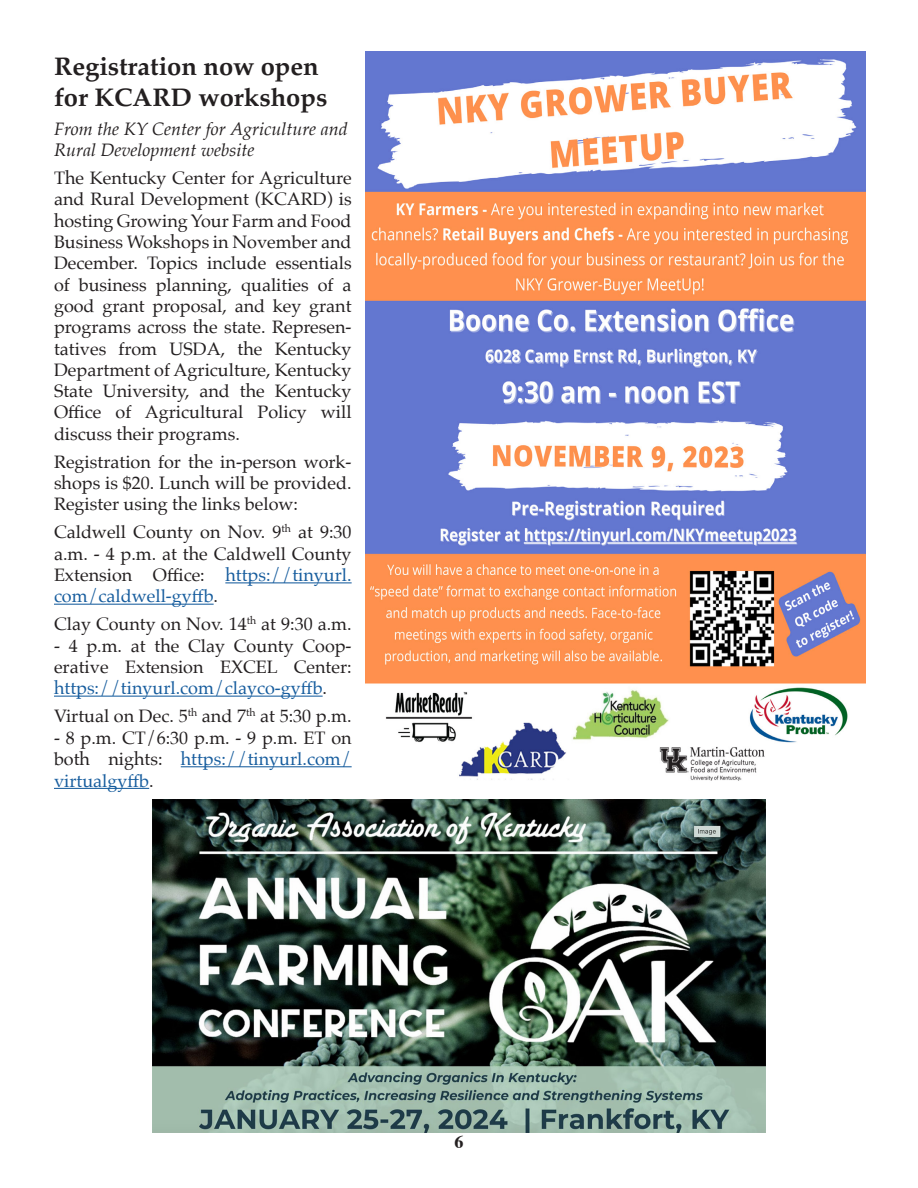
<style>
.page{position:relative;width:918px;height:1188px;background:#fff}
.page>*{position:absolute;margin:0;border:0;box-sizing:border-box;transform-origin:0 0}
.t1{font:700 25.5px/30.6px "Palatino";color:#231f20}
.t2{font:18px/21.3px "Palatino";color:#231f20;text-align:justify}
.t3{font:italic 18px/21.6px "Palatino";color:#231f20}
.t4{font:700 18px "Times";color:#231f20}
.s1{color:#175d9e}
</style>
<div class="page">
<hr style="left:225px;top:582px;width:127px;height:1px;background:#175d9e">
<hr style="left:54px;top:604px;width:160px;height:1px;background:#175d9e">
<hr style="left:54px;top:696px;width:269px;height:1px;background:#175d9e">
<hr style="left:181px;top:766px;width:171px;height:1px;background:#175d9e">
<hr style="left:54px;top:788px;width:95px;height:1px;background:#175d9e">
<img style="left:365px;top:51px;width:500px;height:730px">
<img style="left:152px;top:799px;width:614px;height:333px">
<p class="t1" style="left:54px;top:50px;width:275px">Registration now open for KCARD workshops</p>
<p class="t3" style="left:54px;top:117px;width:295px">From the KY Center for Agriculture and<br>Rural Development website</p>
<p class="t2" style="left:54px;top:167px;width:299px">The Kentucky Center for Agriculture and Rural Development (KCARD) is hosting Growing Your Farm and Food Business Wokshops in November and December. Topics include essentials of business planning, qualities of a good grant proposal, and key grant programs across the state. Represen&shy;tatives from USDA, the Kentucky Department of Agriculture, Kentucky State University, and the Kentucky Office of Agricultural Policy will discuss their programs.</p>
<p class="t2" style="left:54px;top:451px;width:299px">Registration for the in-person work&shy;shops is $20. Lunch will be provided.<br>Register using the links below:</p>
<p class="t2" style="left:54px;top:522px;width:299px">Caldwell County on Nov. 9<sup>th</sup> at 9:30 a.m. - 4 p.m. at the Caldwell County Extension Office: <span class="s1">https://tinyurl. com/caldwell-gyffb</span>.</p>
<p class="t2" style="left:54px;top:614px;width:299px">Clay County on Nov. 14<sup>th</sup> at 9:30 a.m.</p>
<p class="t2" style="left:54px;top:635px;width:299px">- 4 p.m. at the Clay County Coop&shy;erative Extension EXCEL Center: <span class="s1">https://tinyurl.com/clayco-gyffb</span>.</p>
<p class="t2" style="left:54px;top:705px;width:299px">Virtual on Dec. 5<sup>th</sup> and 7<sup>th</sup> at 5:30 p.m.</p>
<p class="t2" style="left:54px;top:727px;width:299px">- 8 p.m. CT/6:30 p.m. - 9 p.m. ET on both nights: <span class="s1">https://tinyurl.com/ virtualgyffb</span>.</p>
<p class="t4" style="left:454px;top:1124px;width:10px">6</p>
</div>
